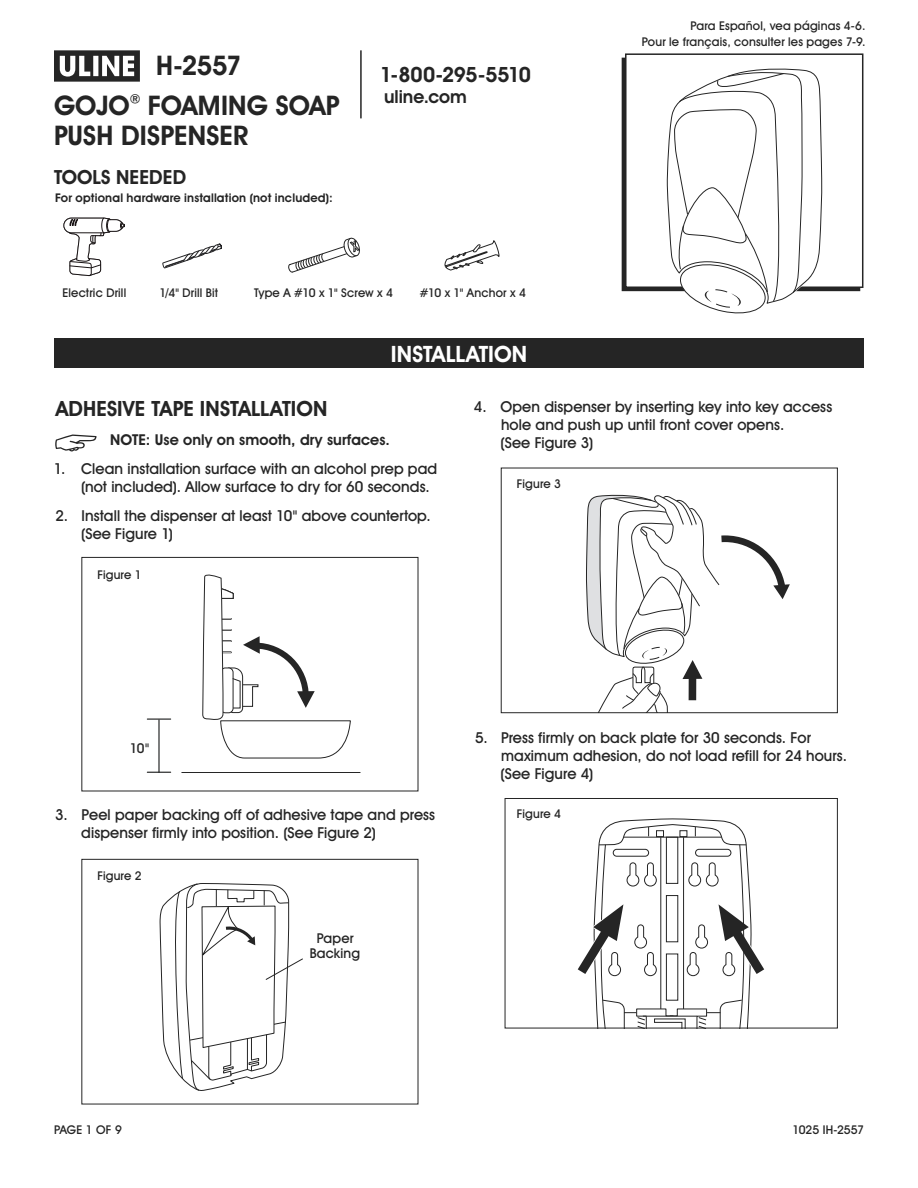
<style>
.page{position:relative;width:918px;height:1188px;background:#fff}
.page>*{position:absolute;margin:0;border:0;box-sizing:border-box;transform-origin:0 0}
.t1{font:700 27px/30px "Uline Two Knine";letter-spacing:.005em;color:#252525}
.t2{font:700 22.5px "Uline Two Knine";letter-spacing:.005em;color:#fff}
.t3{font:700 21px "Uline Two Knine";color:#252525}
.t4{font:700 21px "Uline Two Knine";letter-spacing:-.02em;color:#252525}
.t5{font:700 19.5px "Uline Two Knine";letter-spacing:.005em;color:#252525}
.t6{font:700 18px "Uline Two Knine";color:#252525}
.t7{font:15px/18px "Uline Two Knine";letter-spacing:.005em;color:#252525}
.t8{font:700 15px "Uline Two Knine";letter-spacing:.005em;color:#252525}
.t9{font:13.5px/15px "Uline Two Knine";letter-spacing:.01em;color:#252525;text-align:center}
.t10{font:12px/16.8px "Uline Two Knine";letter-spacing:.015em;color:#252525;text-align:right}
.t11{font:700 12px "Uline Two Knine";letter-spacing:.015em;color:#252525}
.t12{font:12px "Uline Two Knine";letter-spacing:-.01em;color:#252525}
</style>
<div class="page">
<hr style="left:360px;top:50px;width:2px;height:68px;background:#252525">
<svg style="left:54px;top:50px;width:86px;height:32px"></svg>
<svg style="left:55px;top:435px;width:41px;height:16px"></svg>
<div style="left:54px;top:338px;width:810px;height:30px;background:#252525"></div>
<svg style="left:444px;top:240px;width:55px;height:31px"></svg>
<svg style="left:162px;top:243px;width:60px;height:25px"></svg>
<svg style="left:63px;top:218px;width:62px;height:58px"></svg>
<hr style="left:181px;top:772px;width:179px;height:1px;background:#252525">
<svg style="left:202px;top:574px;width:149px;height:185px"></svg>
<svg style="left:147px;top:719px;width:24px;height:1px"></svg>
<svg style="left:147px;top:772px;width:24px;height:1px"></svg>
<hr style="left:158px;top:720px;width:2px;height:52px;background:#121313">
<svg style="left:586px;top:494px;width:204px;height:217px"></svg>
<div style="left:501px;top:468px;width:337px;height:245px;border:1px solid #252525"></div>
<svg style="left:577px;top:819px;width:188px;height:207px"></svg>
<div style="left:505px;top:798px;width:333px;height:230px;border:1px solid #252525"></div>
<div style="left:625px;top:53px;width:238px;height:235px;border:2px solid #252525"></div>
<svg style="left:666px;top:68px;width:157px;height:245px"></svg>
<svg style="left:160px;top:883px;width:143px;height:208px"></svg>
<svg style="left:288px;top:237px;width:72px;height:36px"></svg>
<h1 class="t1" style="left:156px;top:50px;width:87px">H-2557</h1>
<h1 class="t1" style="left:54px;top:90px;width:287px">GOJO<sup>®</sup> FOAMING SOAP<br>PUSH DISPENSER</h1>
<h3 class="t5" style="left:54px;top:165px;width:134px">TOOLS NEEDED</h3>
<p class="t11" style="left:55px;top:191px;width:279px">For optional hardware installation (not included):</p>
<h3 class="t4" style="left:380px;top:62px;width:152px">1-800-295-5510</h3>
<p class="t6" style="left:384px;top:86px;width:84px">uline.com</p>
<p class="t10" style="left:63px;top:284px;width:65px">Electric Drill</p>
<p class="t10" style="left:160px;top:284px;width:60px">1/4" Drill Bit</p>
<p class="t10" style="left:254px;top:284px;width:140px">Type A #10 x 1" Screw x 4</p>
<p class="t10" style="left:420px;top:284px;width:108px">#10 x 1" Anchor x 4</p>
<h2 class="t2" style="left:391px;top:340px;width:138px">INSTALLATION</h2>
<p class="t10" style="left:642px;top:17px;width:225px">Para Español, vea páginas 4-6.<br>Pour le français, consulter les pages 7-9.</p>
<h3 class="t3" style="left:56px;top:396px;width:273px">ADHESIVE TAPE INSTALLATION</h3>
<p class="t8" style="left:110px;top:431px;width:281px">NOTE: Use only on smooth, dry surfaces.</p>
<p class="t7" style="left:81px;top:460px;width:357px;text-indent:-27px">1. Clean installation surface with an alcohol prep pad (not included). Allow surface to dry for 60 seconds.</p>
<p class="t7" style="left:81px;top:506px;width:351px;text-indent:-26px">2. Install the dispenser at least 10" above countertop. (See Figure 1)</p>
<p class="t10" style="left:98px;top:566px;width:46px">Figure 1</p>
<p class="t7" style="left:501px;top:397px;width:333px;text-indent:-27px">4. Open dispenser by inserting key into key access hole and push up until front cover opens.<br>(See Figure 3)</p>
<p class="t10" style="left:517px;top:475px;width:46px">Figure 3</p>
<p class="t9" style="left:130px;top:740px;width:21px">10"</p>
<p class="t7" style="left:81px;top:805px;width:355px;text-indent:-26px">3. Peel paper backing off of adhesive tape and press dispenser firmly into position. (See Figure 2)</p>
<p class="t10" style="left:98px;top:867px;width:46px">Figure 2</p>
<p class="t9" style="left:310px;top:931px;width:52px">Paper<br>Backing</p>
<p class="t7" style="left:501px;top:728px;width:348px;text-indent:-26px">5. Press firmly on back plate for 30 seconds. For maximum adhesion, do not load refill for 24 hours. (See Figure 4)</p>
<p class="t10" style="left:517px;top:805px;width:46px">Figure 4</p>
<p class="t10" style="left:54px;top:1121px;width:69px">PAGE 1 OF 9</p>
<p class="t12" style="left:792px;top:1122px;width:73px">1025 IH-2557</p>
</div>
